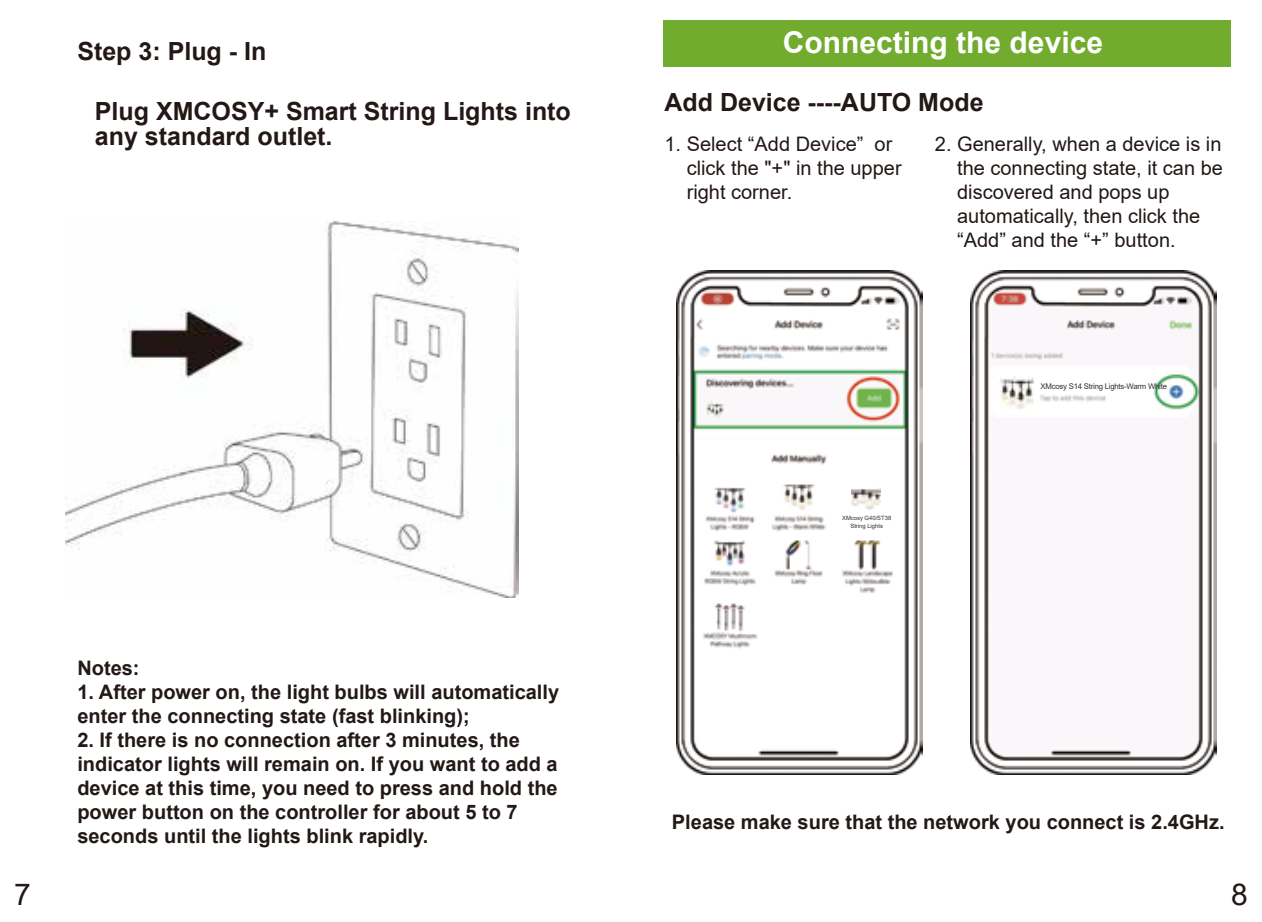
<style>
.page{position:relative;width:1262px;height:922px;background:#fff}
.page>*{position:absolute;margin:0;border:0;box-sizing:border-box;transform-origin:0 0}
.t1{font:700 30px "Arial";color:#fff}
.t2{font:30px "Arial";color:#221815}
.t3{font:700 25px/25px "Arial";color:#231815}
.t4{font:700 20px/24px "Arial";color:#221815}
.t5{font:20px/24px "Arial";color:#221815}
.t6{font:20px/24px "Arial";color:#231815}
.t7{font:7.75px "Arial";letter-spacing:-.03em;color:#313232}
.t8{font:5.75px/7.8px "Arial";color:#313232;text-align:center}
</style>
<div class="page">
<img style="left:971px;top:270px;width:244px;height:504px">
<img style="left:677px;top:270px;width:245px;height:504px">
<div style="left:835px;top:480px;width:59px;height:52px;background:#fff"></div>
<div style="left:1038px;top:380px;width:115px;height:12px;background:#fff"></div>
<img style="left:851px;top:488px;width:29px;height:23px">
<div style="left:663px;top:20px;width:567px;height:46px;background:#72ac2f"></div>
<img style="left:66px;top:221px;width:453px;height:376px">
<img style="left:1000px;top:376px;width:33px;height:33px">
<img style="left:705px;top:399px;width:19px;height:19px;border-radius:9px">
<p class="t3" style="left:77px;top:39px;width:190px">Step 3: Plug - In</p>
<p class="t3" style="left:95px;top:99px;width:477px">Plug XMCOSY+ Smart String Lights into any standard outlet.</p>
<p class="t4" style="left:77px;top:656px;width:64px">Notes:</p>
<p class="t4" style="left:77px;top:680px;width:483px">1. After power on, the light bulbs will automatically enter the connecting state (fast blinking);</p>
<p class="t4" style="left:77px;top:728px;width:482px">2. If there is no connection after 3 minutes, the indicator lights will remain on. If you want to add a device at this time, you need to press and hold the power button on the controller for about 5 to 7 seconds until the lights blink rapidly.</p>
<h1 class="t1" style="left:783px;top:21px;width:322px">Connecting the device</h1>
<p class="t3" style="left:664px;top:90px;width:321px">Add Device ----AUTO Mode</p>
<p class="t6" style="left:686px;top:132px;width:216px;text-indent:-22px">1. Select “Add Device” or click the "+" in the upper right corner.</p>
<p class="t5" style="left:957px;top:132px;width:267px;text-indent:-22px">2. Generally, when a device is in the connecting state, it can be discovered and pops up automatically, then click the “Add” and the “+” button.</p>
<p class="t8" style="left:842px;top:514px;width:51px">XMcosy G40/ST38<br>String Lights</p>
<p class="t7" style="left:1040px;top:380px;width:128px">XMcosy S14 String Lights-Warm White</p>
<p class="t4" style="left:672px;top:810px;width:554px">Please make sure that the network you connect is 2.4GHz.</p>
<h1 class="t2" style="left:14px;top:873px;width:18px">7</h1>
<h1 class="t2" style="left:1231px;top:873px;width:18px">8</h1>
</div>
